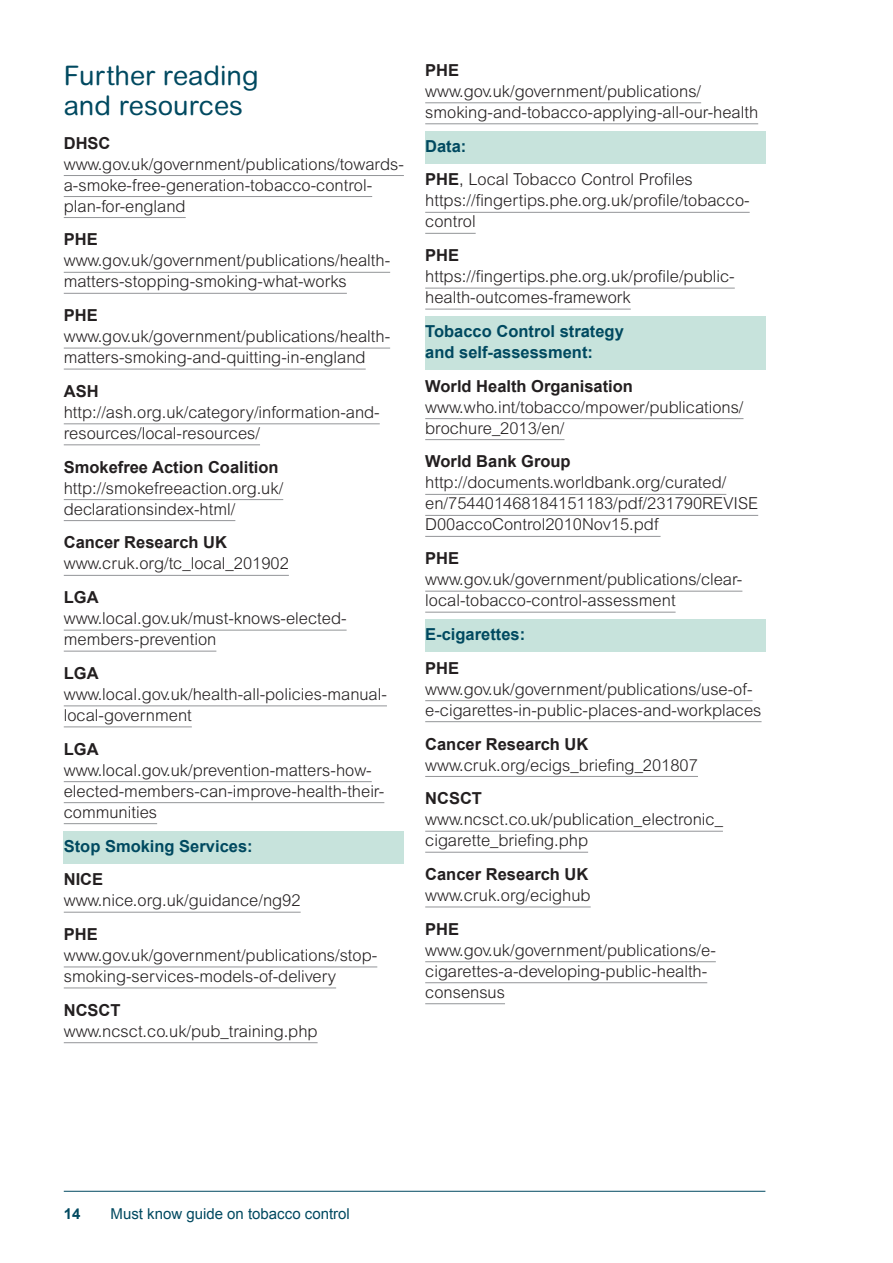
<style>
.page{position:relative;width:893px;height:1263px;background:#fff}
.page>*{position:absolute;margin:0;border:0;box-sizing:border-box;transform-origin:0 0}
.t1{font:27px/30px "Arial Rounded MT";color:#004960}
.t2{font:300 16.5px/21px "Arial MT Std";color:#231f20}
.t3{font:700 16.5px "Arial";color:#231f20}
.t4{font:700 16.5px/21px "Arial";color:#004960}
.t5{font:15px "Arial";color:#004960}
.t6{font:700 15px "Arial";color:#004960}
.s1{font-family:"Arial";font-weight:700}
</style>
<div class="page">
<hr style="left:64px;top:1191px;width:701px;height:1px;background:#004960">
<hr style="left:64px;top:175px;width:340px;height:1px;background:#939598">
<hr style="left:64px;top:196px;width:308px;height:1px;background:#939598">
<hr style="left:64px;top:217px;width:122px;height:1px;background:#939598">
<hr style="left:64px;top:272px;width:326px;height:1px;background:#939598">
<hr style="left:64px;top:293px;width:283px;height:1px;background:#939598">
<hr style="left:64px;top:348px;width:326px;height:1px;background:#939598">
<hr style="left:64px;top:369px;width:302px;height:1px;background:#939598">
<hr style="left:64px;top:423px;width:316px;height:1px;background:#939598">
<hr style="left:64px;top:444px;width:196px;height:1px;background:#939598">
<hr style="left:64px;top:499px;width:219px;height:1px;background:#939598">
<hr style="left:64px;top:520px;width:171px;height:1px;background:#939598">
<hr style="left:64px;top:575px;width:225px;height:1px;background:#939598">
<hr style="left:64px;top:630px;width:283px;height:1px;background:#939598">
<hr style="left:64px;top:651px;width:152px;height:1px;background:#939598">
<hr style="left:64px;top:705px;width:323px;height:1px;background:#939598">
<hr style="left:64px;top:726px;width:128px;height:1px;background:#939598">
<hr style="left:64px;top:781px;width:308px;height:1px;background:#939598">
<hr style="left:64px;top:802px;width:320px;height:1px;background:#939598">
<hr style="left:64px;top:823px;width:93px;height:1px;background:#939598">
<div style="left:64px;top:831px;width:340px;height:32px;background:#c7e3dc"></div>
<hr style="left:64px;top:912px;width:237px;height:1px;background:#939598">
<hr style="left:64px;top:966px;width:313px;height:1px;background:#939598">
<hr style="left:64px;top:987px;width:272px;height:1px;background:#939598">
<hr style="left:64px;top:1042px;width:254px;height:1px;background:#939598">
<hr style="left:425px;top:102px;width:276px;height:1px;background:#939598">
<hr style="left:425px;top:123px;width:333px;height:1px;background:#939598">
<div style="left:425px;top:131px;width:340px;height:33px;background:#c7e3dc"></div>
<hr style="left:425px;top:212px;width:325px;height:1px;background:#939598">
<hr style="left:425px;top:233px;width:51px;height:1px;background:#939598">
<hr style="left:425px;top:288px;width:310px;height:1px;background:#939598">
<hr style="left:425px;top:309px;width:206px;height:1px;background:#939598">
<div style="left:425px;top:316px;width:340px;height:54px;background:#c7e3dc"></div>
<hr style="left:425px;top:418px;width:318px;height:1px;background:#939598">
<hr style="left:425px;top:439px;width:139px;height:1px;background:#939598">
<hr style="left:425px;top:494px;width:301px;height:1px;background:#939598">
<hr style="left:425px;top:515px;width:333px;height:1px;background:#939598">
<hr style="left:425px;top:536px;width:236px;height:1px;background:#939598">
<hr style="left:425px;top:591px;width:317px;height:1px;background:#939598">
<hr style="left:425px;top:612px;width:251px;height:1px;background:#939598">
<div style="left:425px;top:619px;width:340px;height:33px;background:#c7e3dc"></div>
<hr style="left:425px;top:700px;width:327px;height:1px;background:#939598">
<hr style="left:425px;top:721px;width:336px;height:1px;background:#939598">
<hr style="left:425px;top:776px;width:273px;height:1px;background:#939598">
<hr style="left:425px;top:831px;width:298px;height:1px;background:#939598">
<hr style="left:425px;top:852px;width:163px;height:1px;background:#939598">
<hr style="left:425px;top:906px;width:166px;height:1px;background:#939598">
<hr style="left:425px;top:961px;width:291px;height:1px;background:#939598">
<hr style="left:425px;top:982px;width:282px;height:1px;background:#939598">
<hr style="left:425px;top:1003px;width:80px;height:1px;background:#939598">
<h1 class="t1" style="left:64px;top:60px;width:196px">Further reading and resources</h1>
<p class="t3" style="left:64px;top:132px;width:48px">DHSC</p>
<p class="t2" style="left:64px;top:153px;width:342px">www.gov.uk/government/publications/towards&shy;a-smoke-free-generation-tobacco-control&shy;plan-for-england</p>
<p class="t3" style="left:64px;top:228px;width:35px">PHE</p>
<p class="t2" style="left:64px;top:250px;width:328px">www.gov.uk/government/publications/health&shy;matters-stopping-smoking-what-works</p>
<p class="t3" style="left:64px;top:304px;width:35px">PHE</p>
<p class="t2" style="left:64px;top:326px;width:328px">www.gov.uk/government/publications/health&shy;matters-smoking-and-quitting-in-england</p>
<p class="t3" style="left:64px;top:380px;width:36px">ASH</p>
<p class="t2" style="left:64px;top:402px;width:317px">http://ash.org.uk/category/information-and&shy;resources/local-resources/</p>
<p class="t3" style="left:64px;top:456px;width:216px">Smokefree Action Coalition</p>
<p class="t2" style="left:64px;top:477px;width:221px">http://smokefreeaction.org.uk/ declarationsindex-html/</p>
<p class="t3" style="left:64px;top:532px;width:165px">Cancer Research UK</p>
<p class="t2" style="left:64px;top:553px;width:227px">www.cruk.org/tc_local_201902</p>
<p class="t3" style="left:64px;top:586px;width:36px">LGA</p>
<p class="t2" style="left:64px;top:608px;width:284px">www.local.gov.uk/must-knows-elected&shy;members-prevention</p>
<p class="t3" style="left:64px;top:662px;width:36px">LGA</p>
<p class="t2" style="left:64px;top:684px;width:325px">www.local.gov.uk/health-all-policies-manual&shy;local-government</p>
<p class="t3" style="left:64px;top:738px;width:36px">LGA</p>
<p class="t2" style="left:64px;top:759px;width:322px">www.local.gov.uk/prevention-matters-how&shy;elected-members-can-improve-health-their&shy;communities</p>
<p class="t4" style="left:64px;top:836px;width:190px">Stop Smoking Services:</p>
<p class="t3" style="left:64px;top:868px;width:41px">NICE</p>
<p class="t2" style="left:64px;top:890px;width:238px">www.nice.org.uk/guidance/ng92</p>
<p class="t3" style="left:64px;top:923px;width:35px">PHE</p>
<p class="t2" style="left:64px;top:945px;width:315px">www.gov.uk/government/publications/stop&shy;smoking-services-models-of-delivery</p>
<p class="t3" style="left:64px;top:999px;width:58px">NCSCT</p>
<p class="t2" style="left:64px;top:1020px;width:255px">www.ncsct.co.uk/pub_training.php</p>
<p class="t3" style="left:425px;top:59px;width:35px">PHE</p>
<p class="t2" style="left:425px;top:80px;width:334px">www.gov.uk/government/publications/ smoking-and-tobacco-applying-all-our-health</p>
<p class="t4" style="left:425px;top:136px;width:43px">Data:</p>
<p class="t2" style="left:425px;top:169px;width:326px"><span class="s1">PHE</span>, Local Tobacco Control Profiles https://fingertips.phe.org.uk/profile/tobacco&shy;control</p>
<p class="t3" style="left:425px;top:244px;width:35px">PHE</p>
<p class="t2" style="left:425px;top:266px;width:311px">https://fingertips.phe.org.uk/profile/public&shy;health-outcomes-framework</p>
<p class="t4" style="left:425px;top:321px;width:200px">Tobacco Control strategy and self-assessment:</p>
<p class="t3" style="left:425px;top:375px;width:209px">World Health Organisation</p>
<p class="t2" style="left:425px;top:396px;width:320px">www.who.int/tobacco/mpower/publications/ brochure_2013/en/</p>
<p class="t3" style="left:425px;top:451px;width:147px">World Bank Group</p>
<p class="t2" style="left:425px;top:472px;width:334px">http://documents.worldbank.org/curated/ en/754401468184151183/pdf/231790REVISE<br>D00accoControl2010Nov15.pdf</p>
<p class="t3" style="left:425px;top:547px;width:35px">PHE</p>
<p class="t2" style="left:425px;top:569px;width:319px">www.gov.uk/government/publications/clear&shy;local-tobacco-control-assessment</p>
<p class="t4" style="left:425px;top:624px;width:101px">E-cigarettes:</p>
<p class="t3" style="left:425px;top:657px;width:35px">PHE</p>
<p class="t2" style="left:425px;top:678px;width:338px">www.gov.uk/government/publications/use-of&shy;e-cigarettes-in-public-places-and-workplaces</p>
<p class="t3" style="left:425px;top:733px;width:165px">Cancer Research UK</p>
<p class="t2" style="left:425px;top:754px;width:274px">www.cruk.org/ecigs_briefing_201807</p>
<p class="t3" style="left:425px;top:787px;width:58px">NCSCT</p>
<p class="t2" style="left:425px;top:809px;width:299px">www.ncsct.co.uk/publication_electronic_ cigarette_briefing.php</p>
<p class="t3" style="left:425px;top:863px;width:165px">Cancer Research UK</p>
<p class="t2" style="left:425px;top:885px;width:167px">www.cruk.org/ecighub</p>
<p class="t3" style="left:425px;top:918px;width:35px">PHE</p>
<p class="t2" style="left:425px;top:939px;width:292px">www.gov.uk/government/publications/e&shy;cigarettes-a-developing-public-health&shy;consensus</p>
<p class="t6" style="left:64px;top:1203px;width:18px">14</p>
<p class="t5" style="left:111px;top:1203px;width:241px">Must know guide on tobacco control</p>
</div>
